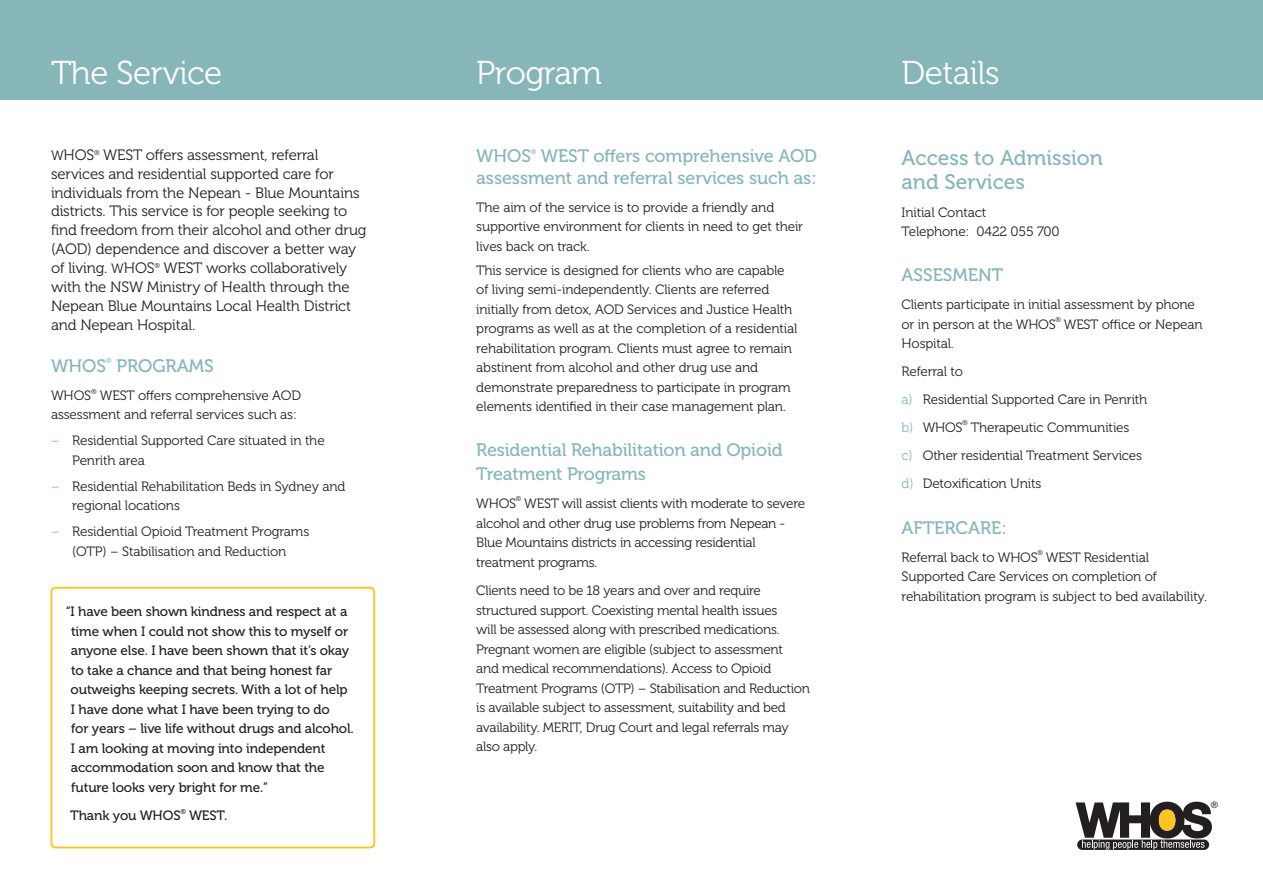
<style>
.page{position:relative;width:1263px;height:893px;background:#fff}
.page>*{position:absolute;margin:0;border:0;box-sizing:border-box;transform-origin:0 0}
.t1{font:33px "Museo 300";letter-spacing:-.015em;color:#fff}
.t2{font:21px/24px "Museo 500";color:#86b6b7}
.Body{font:18px/21.6px "Museo 500";letter-spacing:-.005em;color:#86b6b7;text-align:right}
.Body-2{font:15px/18.9px "Museo 300";letter-spacing:-.01em;color:#231f20}
.Body-3{font:13.5px/19.5px "Museo 300";letter-spacing:-.01em;color:#231f20}
.t3{font:13.5px/19.5px "Museo 500";letter-spacing:-.01em;color:#231f20}
.Body-4{font:9px "Helvetica Neue LT Std";color:#231f20}
.Body-5{font:7.05px "Museo 300";color:#231f20}
.t4{font:7.05px "Museo 500";color:#86b6b7}
.s1{font-size:13.5px}
.s2{color:#86b6b7}
</style>
<div class="page">
<div style="left:50px;top:587px;width:325px;height:261px;border:2px solid #fec422;border-radius:4px"></div>
<div style="left:0;top:0;width:1263px;height:100px;background:#86b6b7"></div>
<svg style="left:1075px;top:802px;width:137px;height:48px"></svg>
<div style="left:1159px;top:810px;width:16px;height:21px;background:#fec422;border-radius:50%"></div>
<p class="t1" style="left:51px;top:55px;width:173px">The Service</p>
<p class="t1" style="left:476px;top:55px;width:127px">Program</p>
<p class="t1" style="left:901px;top:55px;width:100px">Details</p>
<p class="Body-2" style="left:51px;top:146px;width:317px"><span class="s1">W</span>HOS<sup>®</sup> WEST offers assessment, referral services and residential supported care for individuals from the Nepean - Blue Mountains districts. This service is for people seeking to find freedom from their alcohol and other drug (AOD) dependence and discover a better way of living. <span class="s1">W</span>HOS<sup>®</sup> WEST works collaboratively with the NSW Ministry of Health through the Nepean Blue Mountains Local Health District and Nepean Hospital.</p>
<p class="Body" style="left:51px;top:355px;width:57px">WHOS</p>
<p class="t4" style="left:106px;top:357px;width:7px">®</p>
<p class="Body" style="left:116px;top:355px;width:99px">PROGRAMS</p>
<p class="Body-3" style="left:51px;top:386px;width:42px">WHOS</p>
<p class="Body-5" style="left:91px;top:387px;width:7px">®</p>
<p class="Body-3" style="left:51px;top:386px;width:251px;text-indent:49px">WEST offers comprehensive AOD assessment and referral services such as:</p>
<p class="Body-3" style="left:72px;top:431px;width:254px;text-indent:-21px"><span class="s2">–</span> Residential Supported Care situated in the<br>Penrith area</p>
<p class="Body-3" style="left:72px;top:476px;width:275px;text-indent:-21px"><span class="s2">–</span> Residential Rehabilitation Beds in Sydney and regional locations</p>
<p class="Body-3" style="left:51px;top:522px;width:260px;text-align:center"><span class="s2">–</span> Residential Opioid Treatment Programs (OTP) – Stabilisation and Reduction</p>
<p class="t3" style="left:71px;top:602px;width:285px;text-indent:-5px">“I have been shown kindness and respect at a time when I could not show this to myself or anyone else. I have been shown that it’s okay to take a chance and that being honest far outweighs keeping secrets. With a lot of help I have done what I have been trying to do<br>for years – live life without drugs and alcohol.<br>I am looking at moving into independent accommodation soon and know that the future looks very bright for me.”</p>
<p class="t3" style="left:70px;top:806px;width:159px">Thank you WHOS<sup>®</sup> WEST.</p>
<p class="Body" style="left:476px;top:146px;width:56px">WHOS</p>
<p class="t4" style="left:531px;top:148px;width:7px">®</p>
<p class="Body" style="left:476px;top:146px;width:342px">WEST offers comprehensive AOD assessment and referral services such as:</p>
<p class="Body-3" style="left:476px;top:198px;width:328px">The aim of the service is to provide a friendly and supportive environment for clients in need to get their lives back on track.</p>
<p class="Body-3" style="left:476px;top:261px;width:323px">This service is designed for clients who are capable of living semi-independently. Clients are referred initially from detox, AOD Services and Justice Health programs as well as at the completion of a residential rehabilitation program. Clients must agree to remain abstinent from alcohol and other drug use and demonstrate preparedness to participate in program elements identified in their case management plan.</p>
<p class="Body" style="left:476px;top:439px;width:308px;line-height:24px;text-align:left">Residential Rehabilitation and Opioid<br>Treatment Programs</p>
<p class="Body-3" style="left:476px;top:494px;width:41px">WHOS</p>
<p class="Body-5" style="left:516px;top:495px;width:7px">®</p>
<p class="Body-3" style="left:476px;top:494px;width:330px;text-indent:48px">WEST will assist clients with moderate to severe alcohol and other drug use problems from Nepean - Blue Mountains districts in accessing residential treatment programs.</p>
<p class="Body-3" style="left:476px;top:581px;width:335px">Clients need to be 18 years and over and require structured support. Coexisting mental health issues<br>will be assessed along with prescribed medications.<br>Pregnant women are eligible (subject to assessment<br>and medical recommendations). Access to Opioid Treatment Programs (OTP) – Stabilisation and Reduction is available subject to assessment, suitability and bed availability. MERIT, Drug Court and legal referrals may also apply.</p>
<p class="t2" style="left:901px;top:146px;width:203px">Access to Admission and Services</p>
<p class="Body-3" style="left:901px;top:202px;width:86px">Initial Contact</p>
<p class="Body-3" style="left:901px;top:222px;width:160px">Telephone: 0422 055 700</p>
<p class="Body" style="left:901px;top:265px;width:103px">ASSESMENT</p>
<p class="Body-3" style="left:901px;top:295px;width:295px">Clients participate in initial assessment by phone or in person at the WHOS</p>
<p class="Body-5" style="left:1055px;top:316px;width:7px">®</p>
<p class="Body-3" style="left:1064px;top:315px;width:140px">WEST office or Nepean</p>
<p class="Body-3" style="left:901px;top:334px;width:54px">Hospital.</p>
<p class="Body-3" style="left:901px;top:362px;width:63px">Referral to</p>
<p class="Body-3" style="left:901px;top:390px;width:247px"><span class="s2">a)</span> Residential Supported Care in Penrith</p>
<p class="Body-3" style="left:901px;top:418px;width:63px"><span class="s2">b)</span> WHOS</p>
<p class="Body-5" style="left:962px;top:419px;width:7px">®</p>
<p class="Body-3" style="left:971px;top:418px;width:160px">Therapeutic Communities</p>
<p class="Body-3" style="left:901px;top:446px;width:242px"><span class="s2">c)</span> Other residential Treatment Services</p>
<p class="Body-3" style="left:901px;top:474px;width:141px"><span class="s2">d)</span> Detoxification Units</p>
<p class="Body" style="left:901px;top:517px;width:107px">AFTERCARE:</p>
<p class="Body-3" style="left:901px;top:548px;width:138px">Referral back to WHOS</p>
<p class="Body-5" style="left:1037px;top:548px;width:7px">®</p>
<p class="Body-3" style="left:901px;top:548px;width:307px;text-indent:144px">WEST Residential<br>Supported Care Services on completion of rehabilitation program is subject to bed availability.</p>
<p class="Body-4" style="left:1211px;top:799px;width:9px">®</p>
</div>
